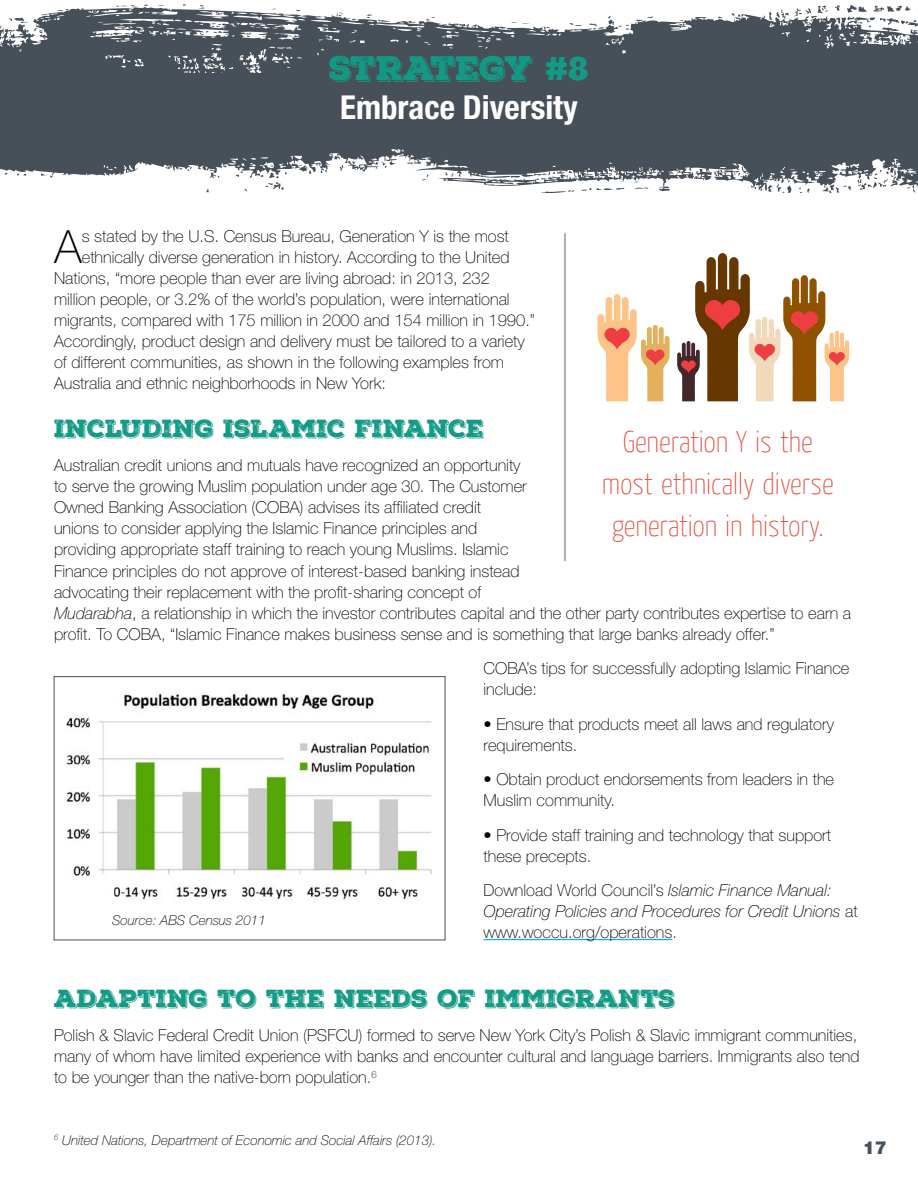
<style>
.page{position:relative;width:918px;height:1188px;background:#fff}
.page>*{position:absolute;margin:0;border:0;box-sizing:border-box;transform-origin:0 0}
.t1{font:100 45.9px "Helvetica Neue";color:#000}
.t2{font:700 condensed 33px "Helvetica Neue";color:#fff}
.t3{font:33px "Nexa Rust Slab Black Shadow 01";letter-spacing:-.01em;color:#129a85}
.t4{font:100 30px/42px "Yanone Kaffeesatz";color:#e44c3d;text-align:center}
.t5{font:24px "Nexa Rust Slab Black Shadow 01";color:#129a85}
.t6{font:900 18px "Helvetica Neue";color:#48515a}
.t7{font:100 16.5px/21px "Helvetica Neue";color:#000}
.t8{font:italic 100 16.5px/21px "Helvetica Neue";color:#000}
.t9{font:italic 100 13.5px "Helvetica Neue";color:#000}
.s1{font-family:"M Egalopolis Extra"}
.s2{font-style:italic}
.s3{font-style:normal}
</style>
<div class="page">
<hr style="left:484px;top:939px;width:188px;height:1px;background:#00aeef">
<svg style="left:116px;top:5px;width:22px;height:2px"></svg>
<svg style="left:0;top:7px;width:918px;height:66px;fill:#475059"></svg>
<svg style="left:873px;top:41px;width:6px;height:2px"></svg>
<svg style="left:0;top:17px;width:44px;height:27px"></svg>
<svg style="left:678px;top:19px;width:6px;height:6px"></svg>
<svg style="left:349px;top:18px;width:7px;height:2px"></svg>
<svg style="left:366px;top:14px;width:25px;height:8px"></svg>
<svg style="left:336px;top:12px;width:7px;height:5px"></svg>
<svg style="left:834px;top:5px;width:6px;height:7px"></svg>
<svg style="left:199px;top:5px;width:5px;height:5px"></svg>
<svg style="left:589px;top:16px;width:41px;height:14px"></svg>
<svg style="left:768px;top:6px;width:60px;height:19px"></svg>
<svg style="left:847px;top:5px;width:71px;height:22px"></svg>
<svg style="left:541px;top:191px;width:33px;height:2px"></svg>
<svg style="left:822px;top:191px;width:18px;height:2px"></svg>
<svg style="left:0;top:73px;width:918px;height:118px;background:#616971"></svg>
<svg style="left:907px;top:185px;width:8px;height:8px"></svg>
<svg style="left:634px;top:181px;width:14px;height:8px"></svg>
<svg style="left:694px;top:168px;width:18px;height:14px"></svg>
<svg style="left:209px;top:166px;width:18px;height:12px"></svg>
<svg style="left:40px;top:173px;width:13px;height:4px"></svg>
<svg style="left:445px;top:172px;width:10px;height:5px"></svg>
<svg style="left:541px;top:170px;width:36px;height:9px"></svg>
<svg style="left:857px;top:170px;width:41px;height:20px"></svg>
<svg style="left:374px;top:161px;width:13px;height:7px"></svg>
<svg style="left:658px;top:185px;width:12px;height:6px"></svg>
<svg style="left:751px;top:180px;width:41px;height:13px"></svg>
<svg style="left:511px;top:175px;width:9px;height:4px"></svg>
<svg style="left:299px;top:166px;width:13px;height:8px"></svg>
<svg style="left:334px;top:156px;width:9px;height:15px"></svg>
<img style="left:66px;top:693px;width:366px;height:208px">
<div style="left:54px;top:676px;width:391px;height:264px;border:1px solid #48515a"></div>
<svg style="left:597px;top:294px;width:73px;height:107px"></svg>
<svg style="left:677px;top:253px;width:172px;height:148px"></svg>
<hr style="left:564px;top:233px;width:2px;height:328px;background:#939598">
<h2 class="t3" style="left:329px;top:46px;width:261px">STRATEGY <span class="s1">#8</span></h2>
<h2 class="t2" style="left:340px;top:88px;width:239px">Embrace Diversity</h2>
<h1 class="t1" style="left:55px;top:221px;width:29px">A</h1>
<p class="t7" style="left:82px;top:226px;width:429px">s stated by the U.S. Census Bureau, Generation Y is the most</p>
<p class="t7" style="left:82px;top:247px;width:429px">ethnically diverse generation in history. According to the United</p>
<p class="t7" style="left:54px;top:268px;width:437px">Nations, “more people than ever are living abroad: in 2013, 232</p>
<p class="t7" style="left:54px;top:289px;width:457px">million people, or 3.2% of the world’s population, were international</p>
<p class="t7" style="left:54px;top:310px;width:483px">migrants, compared with 175 million in 2000 and 154 million in 1990.”</p>
<p class="t7" style="left:54px;top:331px;width:472px">Accordingly, product design and delivery must be tailored to a variety</p>
<p class="t7" style="left:54px;top:352px;width:452px">of different communities, as shown in the following examples from</p>
<p class="t7" style="left:54px;top:373px;width:333px">Australia and ethnic neighborhoods in New York:</p>
<h3 class="t5" style="left:54px;top:412px;width:431px">INCLUDING ISLAMIC FINANCE</h3>
<p class="t7" style="left:54px;top:455px;width:799px">Australian credit unions and mutuals have recognized an opportunity<br>to serve the growing Muslim population under age 30. The Customer<br>Owned Banking Association (COBA) advises its affiliated credit<br>unions to consider applying the Islamic Finance principles and<br>providing appropriate staff training to reach young Muslims. Islamic<br>Finance principles do not approve of interest-based banking instead<br>advocating their replacement with the profit-sharing concept of<br><span class="s2">Mudarabha</span>, a relationship in which the investor contributes capital and the other party contributes expertise to earn a profit. To COBA, “Islamic Finance makes business sense and is something that large banks already offer.”</p>
<p class="t7" style="left:484px;top:658px;width:368px">COBA’s tips for successfully adopting Islamic Finance include:</p>
<p class="t7" style="left:484px;top:713px;width:352px">• Ensure that products meet all laws and regulatory requirements.</p>
<p class="t7" style="left:484px;top:769px;width:352px">• Obtain product endorsements from leaders in the<br>Muslim community.</p>
<p class="t7" style="left:484px;top:824px;width:349px">• Provide staff training and technology that support these precepts.</p>
<p class="t8" style="left:484px;top:880px;width:376px"><span class="s3">Download World Council’s</span> Islamic Finance Manual:<br>Operating Policies and Procedures for Credit Unions <span class="s3">at www.woccu.org/operations.</span></p>
<h3 class="t4" style="left:602px;top:420px;width:233px">Generation Y is the most ethnically diverse generation in history.</h3>
<p class="t9" style="left:112px;top:913px;width:155px">Source: ABS Census 2011</p>
<h3 class="t5" style="left:54px;top:982px;width:623px">ADAPTING TO THE NEEDS OF IMMIGRANTS</h3>
<p class="t7" style="left:54px;top:1025px;width:807px">Polish &amp; Slavic Federal Credit Union (PSFCU) formed to serve New York City’s Polish &amp; Slavic immigrant communities, many of whom have limited experience with banks and encounter cultural and language barriers. Immigrants also tend to be younger than the native-born population.<sup>6</sup></p>
<p class="t9" style="left:54px;top:1132px;width:384px"><sup>6</sup> United Nations, Department of Economic and Social Affairs (2013).</p>
<p class="t6" style="left:863px;top:1137px;width:26px">17</p>
</div>
